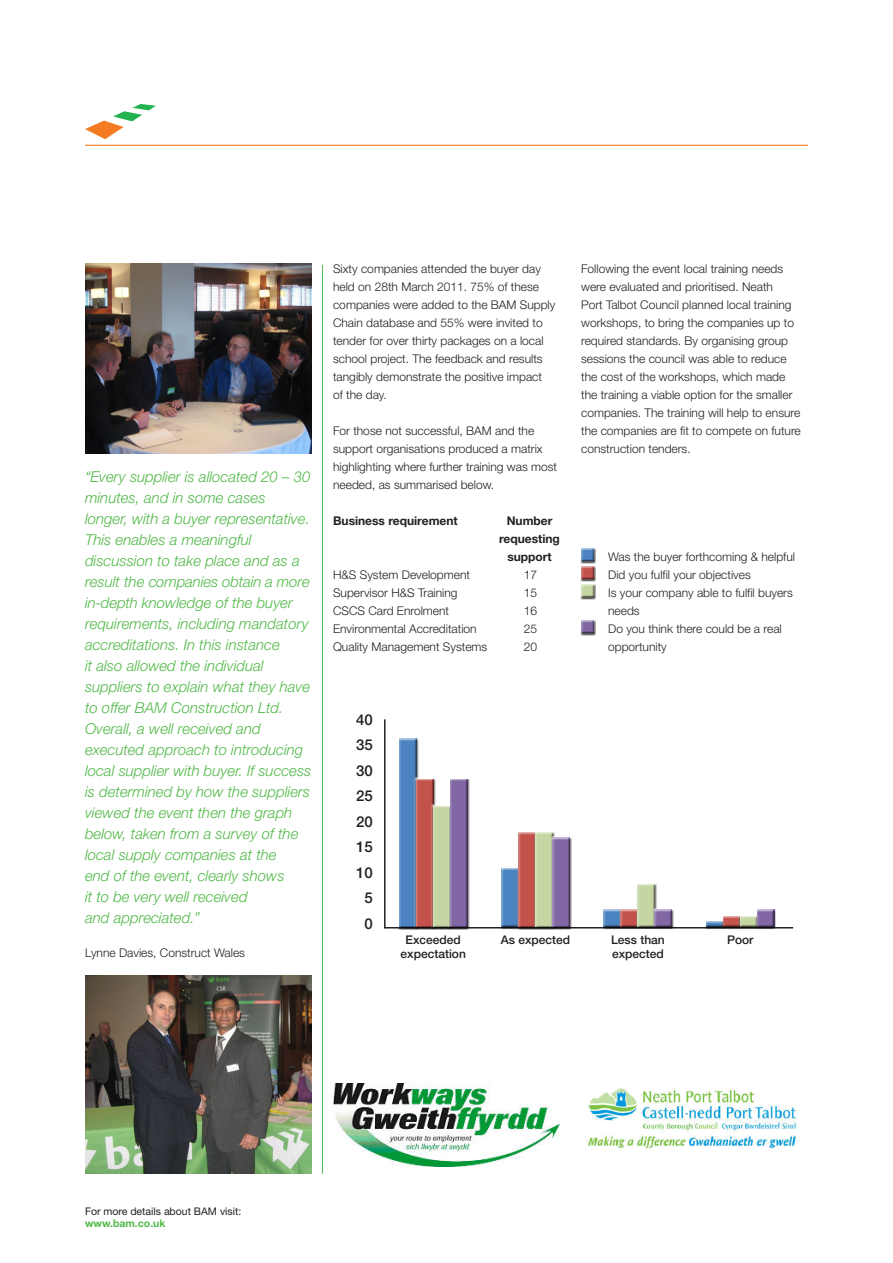
<style>
.page{position:relative;width:893px;height:1263px;background:#fff}
.page>*{position:absolute;margin:0;border:0;box-sizing:border-box;transform-origin:0 0}
._09__Quote_Green_12p{font:italic 300 15px/21px "Helvetica Neue LT Std";color:#51b948}
.t1{font:500 15px "Helvetica Neue LT Std";color:#231f20}
._06__Body_text_Black{font:300 12px/18px "Helvetica Neue LT Std";color:#231f20}
.t2{font:500 12px/14.4px "Helvetica Neue LT Std";color:#231f20}
._06__Body_text_Black-2{font:700 12px/18px "Helvetica Neue LT Std";color:#231f20;text-align:center}
._04__Participants_bo{font:300 12px "Helvetica Neue LT Std";color:#231f20}
.t3{font:10.5px "Helvetica Neue LT Std";color:#231f20}
.t4{font:700 10.5px "Helvetica Neue LT Std";color:#51b948}
</style>
<div class="page">
<img style="left:85px;top:264px;width:227px;height:189px">
<img style="left:585px;top:1088px;width:212px;height:62px">
<img style="left:333px;top:1083px;width:227px;height:83px">
<img style="left:85px;top:975px;width:227px;height:199px">
<hr style="left:322px;top:265px;width:1px;height:908px;background:#51ba5b">
<div style="left:579px;top:547px;width:17px;height:17px;background:#231f20;opacity:.75"></div>
<div style="left:579px;top:565px;width:17px;height:17px;background:#231f20;opacity:.75"></div>
<div style="left:579px;top:583px;width:17px;height:17px;background:#231f20;opacity:.75"></div>
<div style="left:579px;top:619px;width:17px;height:17px;background:#231f20;opacity:.75"></div>
<hr style="left:385px;top:927px;width:408px;height:1px;background:#231f20">
<hr style="left:384px;top:719px;width:2px;height:209px;background:#231f20">
<div style="left:397px;top:738px;width:21px;height:191px;background:#231f20;opacity:.75"></div>
<div style="left:500px;top:867px;width:21px;height:62px;background:#231f20;opacity:.75"></div>
<div style="left:602px;top:909px;width:21px;height:20px;background:#231f20;opacity:.75"></div>
<div style="left:414px;top:778px;width:21px;height:151px;background:#231f20;opacity:.75"></div>
<div style="left:517px;top:832px;width:21px;height:97px;background:#231f20;opacity:.75"></div>
<div style="left:619px;top:909px;width:21px;height:20px;background:#231f20;opacity:.75"></div>
<div style="left:431px;top:805px;width:21px;height:124px;background:#231f20;opacity:.75"></div>
<div style="left:534px;top:832px;width:21px;height:97px;background:#231f20;opacity:.75"></div>
<div style="left:636px;top:883px;width:21px;height:46px;background:#231f20;opacity:.75"></div>
<div style="left:448px;top:778px;width:21px;height:151px;background:#231f20;opacity:.75"></div>
<div style="left:551px;top:836px;width:21px;height:92px;background:#fff;opacity:.75"></div>
<div style="left:551px;top:837px;width:21px;height:92px;background:#231f20;opacity:.75"></div>
<div style="left:653px;top:908px;width:21px;height:20px;background:#fff;opacity:.75"></div>
<div style="left:653px;top:909px;width:21px;height:20px;background:#231f20;opacity:.75"></div>
<div style="left:704px;top:920px;width:21px;height:9px;background:#231f20;opacity:.75"></div>
<div style="left:721px;top:915px;width:21px;height:14px;background:#231f20;opacity:.75"></div>
<div style="left:738px;top:915px;width:21px;height:14px;background:#231f20;opacity:.75"></div>
<div style="left:755px;top:909px;width:21px;height:20px;background:#231f20;opacity:.75"></div>
<svg style="left:85px;top:104px;width:71px;height:35px"></svg>
<hr style="left:85px;top:145px;width:723px;height:1px;background:#f47b21">
<p class="_09__Quote_Green_12p" style="left:85px;top:466px;width:227px">“Every supplier is allocated 20 – 30 minutes, and in some cases longer, with a buyer representative.<br>This enables a meaningful discussion to take place and as a result the companies obtain a more in-depth knowledge of the buyer requirements, including mandatory accreditations. In this instance<br>it also allowed the individual suppliers to explain what they have to offer BAM Construction Ltd.</p>
<p class="_09__Quote_Green_12p" style="left:85px;top:718px;width:228px">Overall, a well received and executed approach to introducing local supplier with buyer. If success is determined by how the suppliers viewed the event then the graph below, taken from a survey of the local supply companies at the<br>end of the event, clearly shows<br>it to be very well received<br>and appreciated.”</p>
<p class="_04__Participants_bo" style="left:85px;top:946px;width:162px">Lynne Davies, Construct Wales</p>
<p class="_06__Body_text_Black" style="left:333px;top:260px;width:224px">Sixty companies attended the buyer day held on 28th March 2011. 75% of these companies were added to the BAM Supply Chain database and 55% were invited to tender for over thirty packages on a local school project. The feedback and results tangibly demonstrate the positive impact<br>of the day.</p>
<p class="_06__Body_text_Black" style="left:333px;top:422px;width:226px">For those not successful, BAM and the support organisations produced a matrix highlighting where further training was most needed, as summarised below.</p>
<p class="_06__Body_text_Black-2" style="left:333px;top:512px;width:126px">Business requirement</p>
<p class="_06__Body_text_Black-2" style="left:499px;top:512px;width:62px">Number requesting support</p>
<p class="_06__Body_text_Black" style="left:333px;top:566px;width:138px">H&amp;S System Development</p>
<p class="_06__Body_text_Black" style="left:524px;top:566px;width:15px">17</p>
<p class="_06__Body_text_Black" style="left:333px;top:584px;width:126px">Supervisor H&amp;S Training</p>
<p class="_06__Body_text_Black" style="left:524px;top:584px;width:15px">15</p>
<p class="_06__Body_text_Black" style="left:333px;top:602px;width:118px">CSCS Card Enrolment</p>
<p class="_06__Body_text_Black" style="left:524px;top:602px;width:15px">16</p>
<p class="_06__Body_text_Black" style="left:333px;top:620px;width:145px">Environmental Accreditation</p>
<p class="_06__Body_text_Black" style="left:524px;top:620px;width:15px">25</p>
<p class="_06__Body_text_Black" style="left:333px;top:638px;width:156px">Quality Management Systems</p>
<p class="_06__Body_text_Black" style="left:524px;top:638px;width:15px">20</p>
<p class="_06__Body_text_Black" style="left:581px;top:260px;width:221px">Following the event local training needs were evaluated and prioritised. Neath<br>Port Talbot Council planned local training workshops, to bring the companies up to required standards. By organising group sessions the council was able to reduce the cost of the workshops, which made the training a viable option for the smaller companies. The training will help to ensure the companies are fit to compete on future construction tenders.</p>
<p class="_06__Body_text_Black" style="left:581px;top:548px;width:215px">• Was the buyer forthcoming &amp; helpful</p>
<p class="_06__Body_text_Black" style="left:581px;top:566px;width:171px">• Did you fulfil your objectives</p>
<p class="_06__Body_text_Black" style="left:608px;top:584px;width:186px;text-indent:-27px">• Is your company able to fulfil buyers needs</p>
<p class="_06__Body_text_Black" style="left:608px;top:620px;width:175px;text-indent:-27px">• Do you think there could be a real opportunity</p>
<p class="t1" style="left:356px;top:711px;width:18px">40</p>
<p class="t1" style="left:356px;top:736px;width:18px">35</p>
<p class="t1" style="left:356px;top:762px;width:18px">30</p>
<p class="t1" style="left:356px;top:787px;width:18px">25</p>
<p class="t1" style="left:356px;top:813px;width:18px">20</p>
<p class="t1" style="left:356px;top:838px;width:18px">15</p>
<p class="t1" style="left:356px;top:864px;width:18px">10</p>
<p class="t1" style="left:365px;top:889px;width:10px">5</p>
<p class="t1" style="left:365px;top:915px;width:10px">0</p>
<p class="t2" style="left:406px;top:932px;width:57px">Exceeded</p>
<p class="t2" style="left:401px;top:946px;width:67px">expectation</p>
<p class="t2" style="left:501px;top:932px;width:71px">As expected</p>
<p class="t2" style="left:611px;top:932px;width:55px">Less than expected</p>
<p class="t2" style="left:727px;top:932px;width:28px">Poor</p>
<p class="t3" style="left:85px;top:1205px;width:158px">For more details about BAM visit:</p>
<p class="t4" style="left:85px;top:1217px;width:82px">www.bam.co.uk</p>
</div>
